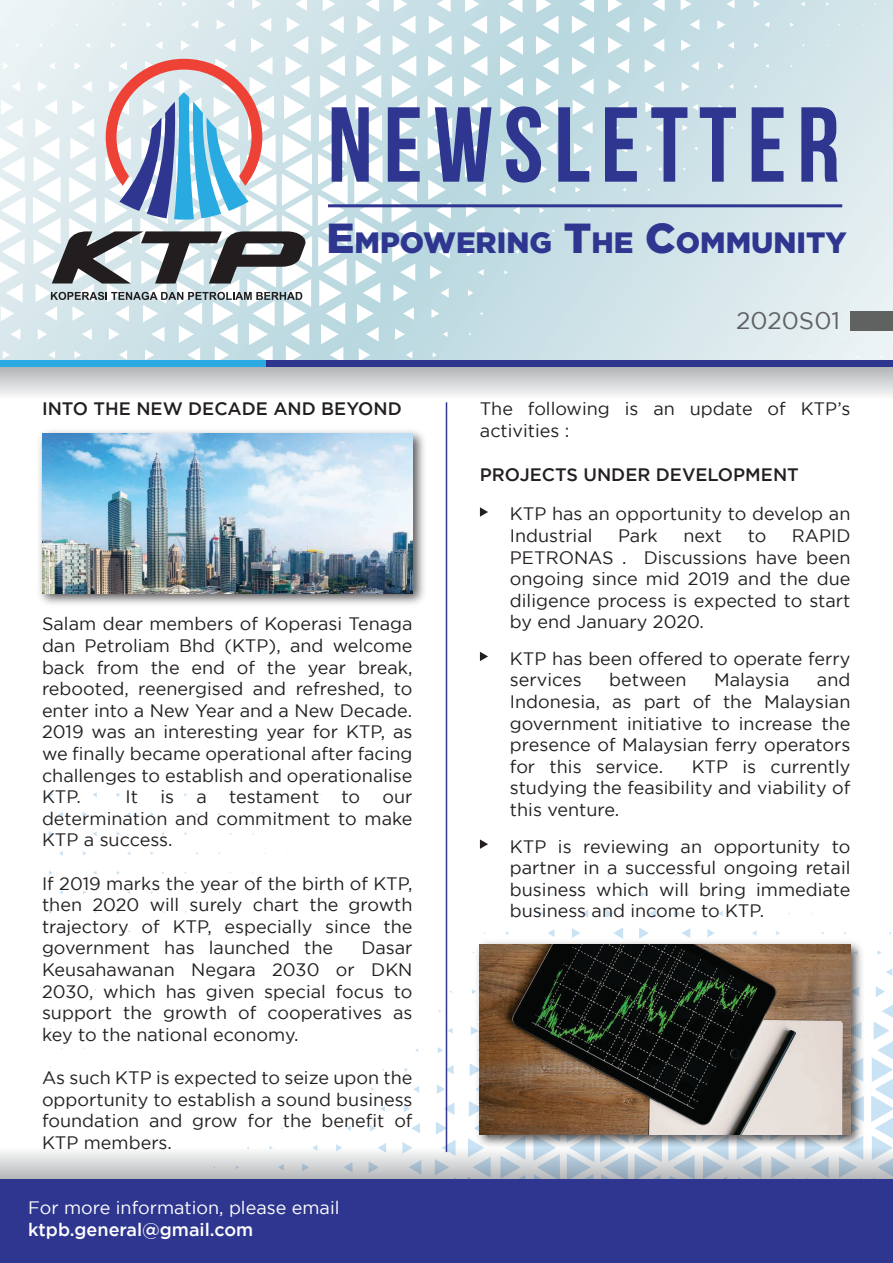
<style>
.page{position:relative;width:893px;height:1263px;background:#fff}
.page>*{position:absolute;margin:0;border:0;box-sizing:border-box;transform-origin:0 0}
.t1{font:700 106.2px "Bebas Neue";letter-spacing:.1em;color:#2e3690}
.t2{font:900 29.4px "Gotham";color:#2e3690}
.t3{font:24px "Gotham";color:#606161}
.t4{font:18px/21.6px "Gotham";color:#231f20;text-align:justify}
.t5{font:500 18px "Gotham";color:#231f20}
.t6{font:18px "Gotham";color:#fff}
.t7{font:500 18px "Gotham";color:#fff}
.s1{font-size:42px}
</style>
<div class="page">
<svg style="left:413px;top:1086px;width:6px;height:7px"></svg>
<svg style="left:437px;top:1084px;width:8px;height:10px"></svg>
<svg style="left:445px;top:1065px;width:9px;height:9px"></svg>
<svg style="left:438px;top:1047px;width:5px;height:6px"></svg>
<svg style="left:447px;top:1028px;width:6px;height:5px"></svg>
<svg style="left:886px;top:969px;width:6px;height:7px"></svg>
<svg style="left:884px;top:1005px;width:9px;height:90px"></svg>
<svg style="left:93px;top:831px;width:4px;height:5px"></svg>
<svg style="left:93px;top:792px;width:4px;height:5px"></svg>
<svg style="left:83px;top:812px;width:4px;height:5px"></svg>
<svg style="left:59px;top:851px;width:4px;height:5px"></svg>
<svg style="left:49px;top:870px;width:4px;height:5px"></svg>
<svg style="left:59px;top:812px;width:4px;height:5px"></svg>
<svg style="left:49px;top:831px;width:4px;height:5px"></svg>
<svg style="left:49px;top:792px;width:4px;height:5px"></svg>
<svg style="left:0;top:1095px;width:893px;height:84px"></svg>
<svg style="left:0;top:367px;width:893px;height:84px"></svg>
<svg style="left:0;top:0;width:893px;height:361px;background:#cfe2e8"></svg>
<svg style="left:623px;top:188px;width:3px;height:4px"></svg>
<svg style="left:658px;top:167px;width:4px;height:4px"></svg>
<svg style="left:611px;top:166px;width:5px;height:6px"></svg>
<svg style="left:585px;top:165px;width:6px;height:8px"></svg>
<svg style="left:575px;top:187px;width:5px;height:6px"></svg>
<svg style="left:551px;top:229px;width:3px;height:4px"></svg>
<svg style="left:646px;top:145px;width:7px;height:7px"></svg>
<svg style="left:620px;top:144px;width:7px;height:9px"></svg>
<svg style="left:574px;top:143px;width:9px;height:11px"></svg>
<svg style="left:549px;top:186px;width:6px;height:7px"></svg>
<svg style="left:540px;top:207px;width:5px;height:6px"></svg>
<svg style="left:515px;top:249px;width:4px;height:5px"></svg>
<svg style="left:682px;top:125px;width:6px;height:6px"></svg>
<svg style="left:656px;top:124px;width:7px;height:8px"></svg>
<svg style="left:609px;top:122px;width:10px;height:12px"></svg>
<svg style="left:582px;top:121px;width:11px;height:13px"></svg>
<svg style="left:546px;top:142px;width:11px;height:13px"></svg>
<svg style="left:538px;top:164px;width:9px;height:10px"></svg>
<svg style="left:513px;top:207px;width:7px;height:7px"></svg>
<svg style="left:503px;top:227px;width:7px;height:8px"></svg>
<svg style="left:504px;top:270px;width:4px;height:4px"></svg>
<svg style="left:719px;top:105px;width:4px;height:5px"></svg>
<svg style="left:692px;top:104px;width:6px;height:6px"></svg>
<svg style="left:645px;top:102px;width:10px;height:11px"></svg>
<svg style="left:617px;top:101px;width:11px;height:12px"></svg>
<svg style="left:510px;top:163px;width:11px;height:12px"></svg>
<svg style="left:502px;top:184px;width:10px;height:11px"></svg>
<svg style="left:476px;top:226px;width:9px;height:10px"></svg>
<svg style="left:467px;top:247px;width:9px;height:10px"></svg>
<svg style="left:478px;top:269px;width:6px;height:7px"></svg>
<svg style="left:729px;top:84px;width:4px;height:5px"></svg>
<svg style="left:682px;top:82px;width:8px;height:9px"></svg>
<svg style="left:654px;top:81px;width:10px;height:11px"></svg>
<svg style="left:466px;top:207px;width:12px;height:10px"></svg>
<svg style="left:468px;top:290px;width:5px;height:6px"></svg>
<svg style="left:718px;top:62px;width:6px;height:8px"></svg>
<svg style="left:691px;top:61px;width:8px;height:10px"></svg>
<svg style="left:645px;top:59px;width:11px;height:14px"></svg>
<svg style="left:430px;top:265px;width:12px;height:14px"></svg>
<svg style="left:440px;top:288px;width:9px;height:10px"></svg>
<svg style="left:754px;top:43px;width:5px;height:5px"></svg>
<svg style="left:728px;top:42px;width:6px;height:7px"></svg>
<svg style="left:681px;top:40px;width:10px;height:11px"></svg>
<svg style="left:653px;top:39px;width:11px;height:13px"></svg>
<svg style="left:431px;top:309px;width:8px;height:9px"></svg>
<svg style="left:443px;top:331px;width:5px;height:6px"></svg>
<svg style="left:765px;top:64px;width:4px;height:4px"></svg>
<svg style="left:764px;top:22px;width:5px;height:5px"></svg>
<svg style="left:717px;top:20px;width:8px;height:9px"></svg>
<svg style="left:690px;top:19px;width:9px;height:11px"></svg>
<svg style="left:644px;top:17px;width:13px;height:15px"></svg>
<svg style="left:403px;top:307px;width:11px;height:13px"></svg>
<svg style="left:433px;top:352px;width:4px;height:5px"></svg>
<svg style="left:754px;top:0;width:6px;height:8px"></svg>
<svg style="left:727px;top:0;width:8px;height:9px"></svg>
<svg style="left:681px;top:0;width:11px;height:10px"></svg>
<svg style="left:652px;top:0;width:13px;height:11px"></svg>
<svg style="left:608px;top:0;width:21px;height:94px"></svg>
<svg style="left:572px;top:0;width:22px;height:115px"></svg>
<svg style="left:536px;top:0;width:22px;height:135px"></svg>
<svg style="left:500px;top:0;width:23px;height:156px"></svg>
<svg style="left:395px;top:328px;width:10px;height:12px"></svg>
<svg style="left:406px;top:351px;width:6px;height:7px"></svg>
<svg style="left:790px;top:23px;width:4px;height:4px"></svg>
<svg style="left:464px;top:0;width:23px;height:197px"></svg>
<svg style="left:801px;top:2px;width:4px;height:4px"></svg>
<svg style="left:428px;top:0;width:24px;height:258px"></svg>
<svg style="left:359px;top:348px;width:11px;height:13px"></svg>
<svg style="left:826px;top:2px;width:3px;height:4px"></svg>
<svg style="left:391px;top:0;width:26px;height:301px"></svg>
<svg style="left:354px;top:0;width:29px;height:341px"></svg>
<svg style="left:318px;top:0;width:30px;height:361px"></svg>
<svg style="left:295px;top:0;width:12px;height:11px"></svg>
<svg style="left:252px;top:0;width:10px;height:9px"></svg>
<svg style="left:224px;top:38px;width:11px;height:14px"></svg>
<svg style="left:215px;top:58px;width:22px;height:1px"></svg>
<svg style="left:226px;top:0;width:8px;height:9px"></svg>
<svg style="left:217px;top:19px;width:9px;height:11px"></svg>
<svg style="left:191px;top:20px;width:7px;height:9px"></svg>
<svg style="left:181px;top:40px;width:9px;height:10px"></svg>
<svg style="left:182px;top:1px;width:5px;height:6px"></svg>
<svg style="left:155px;top:41px;width:8px;height:9px"></svg>
<svg style="left:158px;top:2px;width:3px;height:4px"></svg>
<svg style="left:147px;top:22px;width:4px;height:5px"></svg>
<svg style="left:122px;top:23px;width:4px;height:4px"></svg>
<svg style="left:111px;top:42px;width:5px;height:6px"></svg>
<svg style="left:86px;top:43px;width:4px;height:5px"></svg>
<svg style="left:11px;top:328px;width:9px;height:12px"></svg>
<svg style="left:3px;top:351px;width:7px;height:8px"></svg>
<svg style="left:40px;top:43px;width:3px;height:4px"></svg>
<svg style="left:11px;top:81px;width:9px;height:11px"></svg>
<svg style="left:0;top:100px;width:25px;height:221px"></svg>
<svg style="left:15px;top:43px;width:3px;height:4px"></svg>
<svg style="left:3px;top:62px;width:6px;height:7px"></svg>
<svg style="left:246px;top:17px;width:66px;height:344px"></svg>
<svg style="left:33px;top:59px;width:273px;height:302px"></svg>
<div style="left:0;top:1179px;width:893px;height:84px;background:#2e3690"></div>
<div style="left:850px;top:311px;width:43px;height:20px;background:#606161"></div>
<div style="left:0;top:361px;width:267px;height:6px;background:#29abe2"></div>
<div style="left:267px;top:361px;width:626px;height:6px;background:#2e3690"></div>
<hr style="left:446px;top:402px;width:1px;height:750px;background:#2e3690">
<hr style="left:328px;top:204px;width:514px;height:3px;background:#2e3690">
<img style="left:461px;top:873px;width:423px;height:306px">
<img style="left:480px;top:944px;width:370px;height:191px">
<img style="left:29px;top:418px;width:403px;height:187px">
<img style="left:42px;top:434px;width:370px;height:159px">
<svg style="left:480px;top:507px;width:8px;height:10px"></svg>
<svg style="left:480px;top:652px;width:8px;height:9px"></svg>
<svg style="left:480px;top:839px;width:8px;height:10px"></svg>
<h1 class="t1" style="left:328px;top:87px;width:514px">NEWSLETTER</h1>
<h2 class="t2" style="left:327px;top:225px;width:522px"><span class="s1">E</span>MPOWERING <span class="s1">T</span>HE <span class="s1">C</span>OMMUNITY</h2>
<p class="t5" style="left:42px;top:399px;width:361px">INTO THE NEW DECADE AND BEYOND</p>
<p class="t4" style="left:42px;top:613px;width:372px">Salam dear members of Koperasi Tenaga dan Petroliam Bhd (KTP), and welcome back from the end of the year break, rebooted, reenergised and refreshed, to enter into a New Year and a New Decade.<br>2019 was an interesting year for KTP, as we finally became operational after facing challenges to establish and operationalise KTP.</p>
<p class="t4" style="left:42px;top:786px;width:372px;text-indent:84px">It is a testament to our determination and commitment to make KTP a success.</p>
<p class="t4" style="left:42px;top:872px;width:372px">If 2019 marks the year of the birth of KTP, then 2020 will surely chart the growth trajectory of KTP, especially since the government has launched the</p>
<p class="t4" style="left:42px;top:937px;width:372px;text-indent:319px">Dasar Keusahawanan Negara 2030 or DKN 2030, which has given special focus to support the growth of cooperatives as key to the national economy.</p>
<p class="t4" style="left:42px;top:1067px;width:372px">As such KTP is expected to seize upon the opportunity to establish a sound business foundation and grow for the benefit of KTP members.</p>
<p class="t6" style="left:28px;top:1198px;width:313px">For more information, please email</p>
<p class="t7" style="left:28px;top:1219px;width:227px">ktpb.general@gmail.com</p>
<h3 class="t3" style="left:736px;top:307px;width:105px">2020S01</h3>
<p class="t4" style="left:480px;top:398px;width:372px">The following is an update of KTP’s activities :</p>
<p class="t5" style="left:480px;top:465px;width:320px">PROJECTS UNDER DEVELOPMENT</p>
<p class="t4" style="left:510px;top:503px;width:342px">KTP has an opportunity to develop an<br>Industrial</p>
<p class="t4" style="left:618px;top:525px;width:41px">Park</p>
<p class="t4" style="left:683px;top:525px;width:40px">next</p>
<p class="t4" style="left:748px;top:525px;width:20px">to</p>
<p class="t4" style="left:510px;top:525px;width:342px;text-indent:282px">RAPID PETRONAS . Discussions have been ongoing since mid 2019 and the due diligence process is expected to start by end January 2020.</p>
<p class="t4" style="left:510px;top:647px;width:342px">KTP has been offered to operate ferry services</p>
<p class="t4" style="left:510px;top:669px;width:342px;text-indent:307px">and Indonesia, as part of the Malaysian government initiative to increase the presence of Malaysian ferry operators for this service.</p>
<p class="t4" style="left:609px;top:669px;width:79px">between</p>
<p class="t4" style="left:714px;top:669px;width:77px">Malaysia</p>
<p class="t4" style="left:510px;top:755px;width:342px;text-indent:182px">KTP is currently studying the feasibility and viability of this venture.</p>
<p class="t4" style="left:510px;top:835px;width:342px">KTP is reviewing an opportunity to partner in a successful ongoing retail business which will bring immediate business and income to KTP.</p>
</div>
